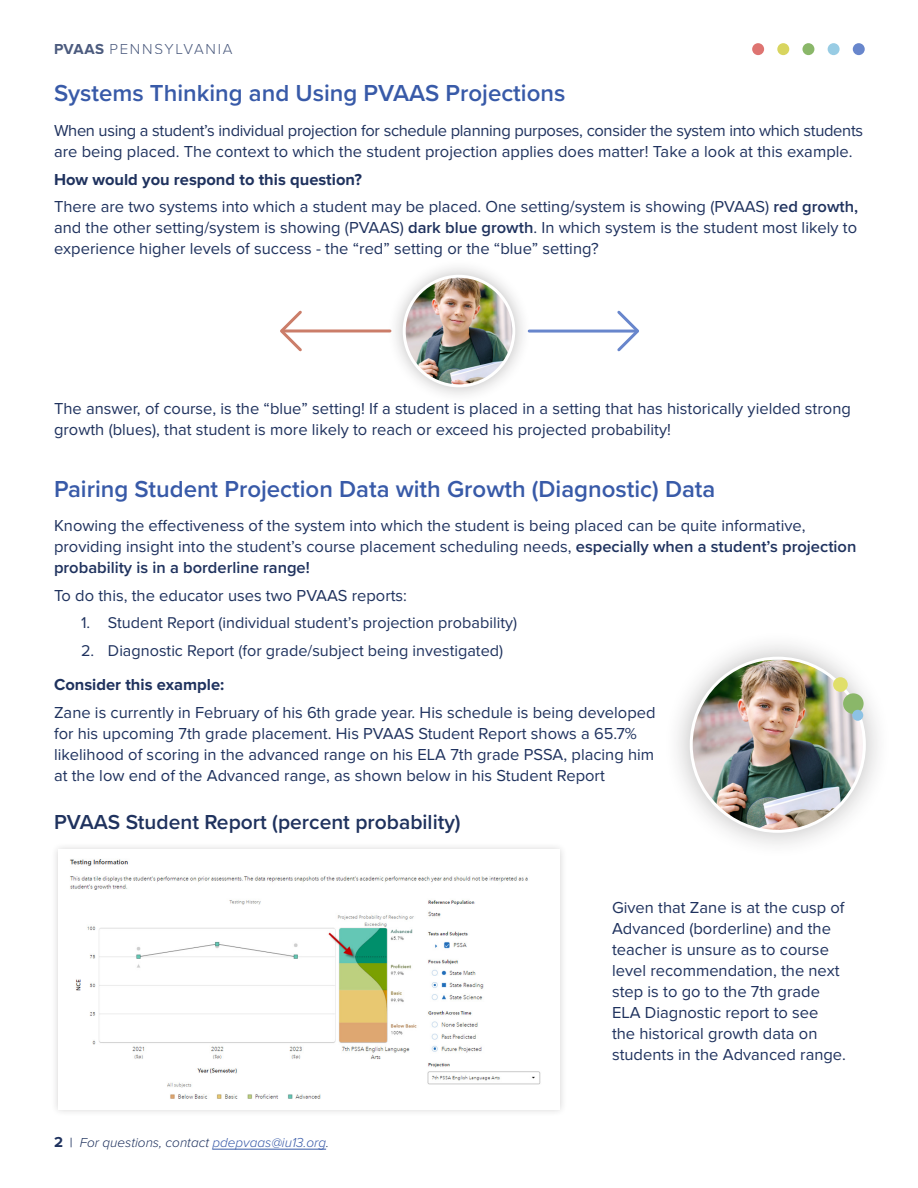
<style>
.page{position:relative;width:918px;height:1188px;background:#fff}
.page>*{position:absolute;margin:0;border:0;box-sizing:border-box;transform-origin:0 0}
.t1{font:600 24px "Proxima Nova";color:#385aa8}
.t2{font:600 21px "Proxima Nova";color:#1f325e}
.t3{font:16.5px/21px "Proxima Nova";color:#1f325e}
.t4{font:16.5px/21px "Proxima Nova";letter-spacing:-.02em;color:#1f325e}
.t5{font:700 16.5px "Proxima Nova";color:#1f325e}
.t6{font:16.2px "Proxima Nova";color:#1f325e}
.t7{font:300 15px "Proxima Nova";letter-spacing:.115em;color:#1f325e}
.t8{font:italic 300 13.5px "Proxima Nova";color:#1f325e}
.s1{font-weight:700}
.s2{font-weight:600}
.s3{font-weight:700;font-style:normal;font-size:15px}
.s4{font-weight:400;font-style:normal}
.s5{color:#385aa8}
</style>
<div class="page">
<hr style="left:213px;top:1149px;width:113px;height:1px;background:#385aa8">
<div style="left:752px;top:43px;width:12px;height:12px;background:#de7471;border-radius:50%"></div>
<div style="left:777px;top:43px;width:12px;height:12px;background:#d8d55f;border-radius:50%"></div>
<div style="left:802px;top:43px;width:12px;height:12px;background:#8ab769;border-radius:50%"></div>
<div style="left:828px;top:43px;width:12px;height:12px;background:#98cce4;border-radius:50%"></div>
<div style="left:853px;top:43px;width:12px;height:12px;background:#6886cc;border-radius:50%"></div>
<div style="left:386px;top:258px;width:146px;height:146px;background:#231f20;opacity:.3"></div>
<img style="left:404px;top:276px;width:110px;height:110px;border-radius:55px">
<div style="left:403px;top:275px;width:112px;height:112px;border:3px solid #fff;border-radius:50%"></div>
<hr style="left:529px;top:330px;width:108px;height:3px;background:#6886cc">
<svg style="left:615px;top:310px;width:24px;height:42px"></svg>
<hr style="left:282px;top:329px;width:108px;height:3px;background:#cb7d69">
<svg style="left:280px;top:310px;width:25px;height:42px"></svg>
<div style="left:663px;top:630px;width:229px;height:229px;background:#231f20;opacity:.3"></div>
<img style="left:691px;top:660px;width:173px;height:171px">
<div style="left:843px;top:693px;width:21px;height:21px;background:#8ab769;border-radius:50%"></div>
<div style="left:852px;top:710px;width:11px;height:11px;background:#8dc2e4;border-radius:50%"></div>
<div style="left:833px;top:677px;width:15px;height:15px;background:#e0df6a;border-radius:50%"></div>
<div style="left:51px;top:842px;width:516px;height:275px;background:#231f20;opacity:.2"></div>
<img style="left:70px;top:859px;width:471px;height:240px">
<p class="t7" style="left:54px;top:38px;width:180px"><span class="s1">PVAAS</span> PENNSYLVANIA</p>
<h2 class="t1" style="left:54px;top:76px;width:513px">Systems Thinking and Using PVAAS Projections</h2>
<p class="t4" style="left:54px;top:120px;width:811px">When using a student’s individual projection for schedule planning purposes, consider the system into which students are being placed. The context to which the student projection applies does matter! Take a look at this example.</p>
<h3 class="t5" style="left:54px;top:170px;width:309px">How would you respond to this question?</h3>
<p class="t3" style="left:54px;top:197px;width:806px;text-align:justify">There are two systems into which a student may be placed. One setting/system is showing (PVAAS) <span class="s2">red growth, </span>and the other setting/system is showing (PVAAS) <span class="s2">dark blue growth</span>. In which system is the student most likely to experience higher levels of success - the “red” setting or the “blue” setting?</p>
<p class="t3" style="left:54px;top:399px;width:798px">The answer, of course, is the “blue” setting! If a student is placed in a setting that has historically yielded strong growth (blues), that student is more likely to reach or exceed his projected probability!</p>
<h2 class="t1" style="left:54px;top:471px;width:663px">Pairing Student Projection Data with Growth (Diagnostic) Data</h2>
<p class="t3" style="left:54px;top:516px;width:804px">Knowing the efectiveness of the system into which the student is being placed can be quite informative, providing insight into the student’s course placement scheduling needs, <span class="s2">especially when a student’s projection probability is in a borderline range!</span></p>
<p class="t3" style="left:54px;top:585px;width:355px">To do this, the educator uses two PVAAS reports:</p>
<p class="t6" style="left:81px;top:614px;width:438px">1. Student Report (individual student’s projection probability)</p>
<p class="t6" style="left:81px;top:641px;width:424px">2. Diagnostic Report (for grade/subject being investigated)</p>
<p class="t5" style="left:54px;top:675px;width:172px">Consider this example:</p>
<p class="t3" style="left:54px;top:702px;width:603px">Zane is currently in February of his 6th grade year. His schedule is being developed for his upcoming 7th grade placement. His PVAAS Student Report shows a 65.7% likelihood of scoring in the advanced range on his ELA 7th grade PSSA, placing him at the low end of the Advanced range, as shown below in his Student Report</p>
<h3 class="t2" style="left:54px;top:806px;width:408px">PVAAS Student Report (percent probability)</h3>
<p class="t8" style="left:54px;top:1132px;width:277px"><span class="s3">2</span> <span class="s4">|</span> For questions, contact <span class="s5">pdepvaas@iu13.org</span>.</p>
<p class="t3" style="left:612px;top:898px;width:235px">Given that Zane is at the cusp of<br>Advanced (borderline) and the teacher is unsure as to course level recommendation, the next step is to go to the 7th grade<br>ELA Diagnostic report to see<br>the historical growth data on students in the Advanced range.</p>
</div>
